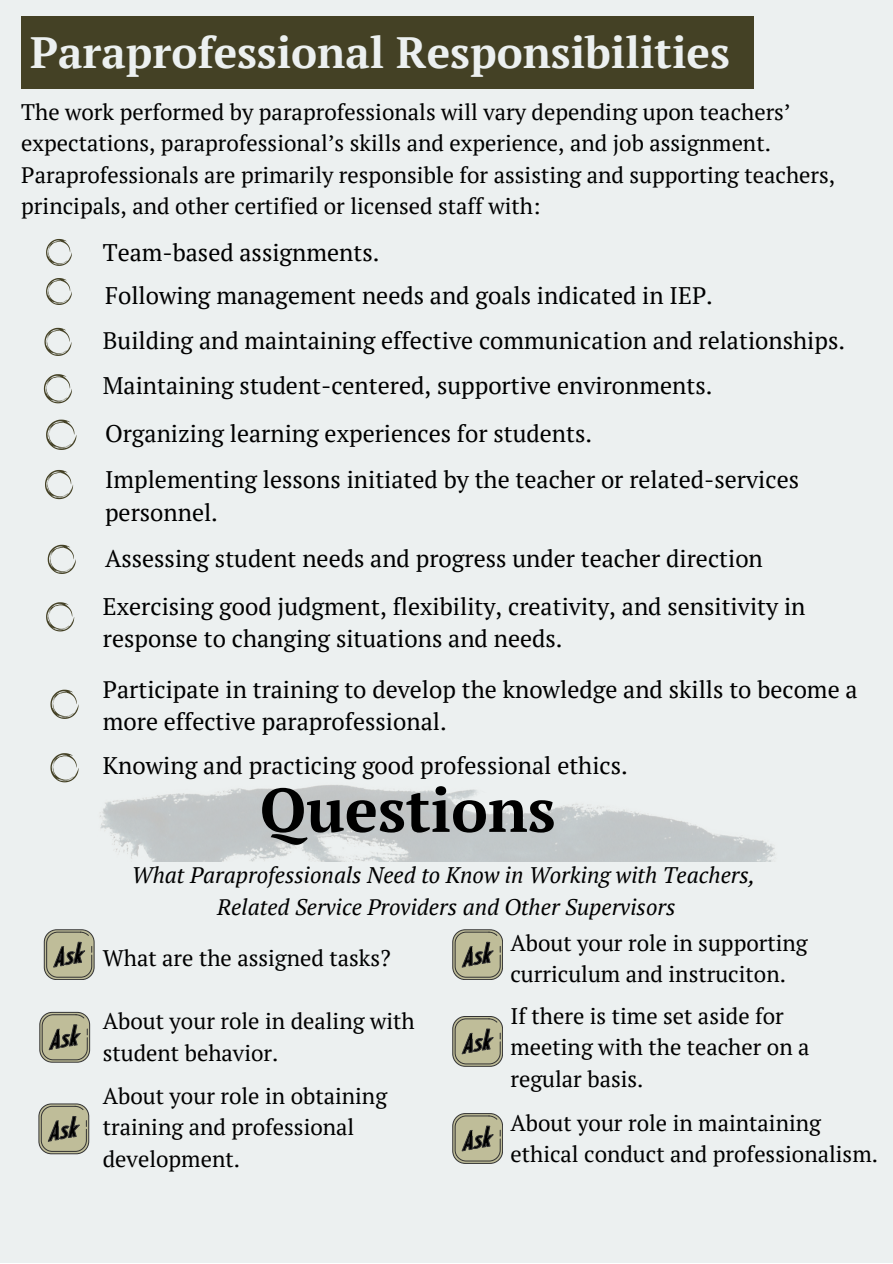
<style>
.page{position:relative;width:893px;height:1264px;background:#fff}
.page>*{position:absolute;margin:0;border:0;box-sizing:border-box;transform-origin:0 0}
.t1{font:700 61.8px "PT Serif";color:#000}
.t2{font:700 43.8px "PT Serif";color:#ecf0f0}
.t3{font:24px/32.5px "PT Serif";color:#000}
.t4{font:22.5px/31.5px "PT Serif";color:#000}
.t5{font:italic 22.5px "PT Serif";color:#000}
</style>
<div class="page">
<div style="left:0;top:0;width:892px;height:1262px;background:#ecf0f0"></div>
<div style="left:21px;top:17px;width:732px;height:72px;background:#444125"></div>
<svg style="left:46px;top:239px;width:26px;height:27px"></svg>
<svg style="left:46px;top:278px;width:26px;height:27px"></svg>
<svg style="left:44px;top:328px;width:27px;height:28px"></svg>
<svg style="left:44px;top:374px;width:28px;height:29px"></svg>
<svg style="left:46px;top:419px;width:30px;height:31px"></svg>
<svg style="left:50px;top:753px;width:29px;height:29px"></svg>
<img style="left:100px;top:785px;width:675px;height:77px">
<div style="left:44px;top:929px;width:50px;height:51px;border:1px solid #333;border-radius:12px"></div>
<svg style="left:46px;top:931px;width:46px;height:47px;background:#9b997e"></svg>
<div style="left:452px;top:929px;width:51px;height:51px;border:1px solid #333;border-radius:12px"></div>
<svg style="left:454px;top:931px;width:47px;height:47px;background:#9b997e"></svg>
<div style="left:39px;top:1011px;width:51px;height:51px;border:1px solid #333;border-radius:12px"></div>
<svg style="left:41px;top:1013px;width:47px;height:47px;background:#9b9a7f"></svg>
<div style="left:452px;top:1016px;width:51px;height:50px;border:1px solid #333;border-radius:12px"></div>
<svg style="left:454px;top:1018px;width:47px;height:46px;background:#9b997e"></svg>
<div style="left:39px;top:1103px;width:50px;height:51px;border:1px solid #333;border-radius:12px"></div>
<svg style="left:40px;top:1105px;width:47px;height:47px;background:#9b997e"></svg>
<div style="left:452px;top:1113px;width:51px;height:50px;border:1px solid #333;border-radius:12px"></div>
<svg style="left:454px;top:1115px;width:47px;height:46px;background:#9b9a7e"></svg>
<svg style="left:45px;top:470px;width:28px;height:29px"></svg>
<svg style="left:48px;top:544px;width:28px;height:30px"></svg>
<svg style="left:46px;top:602px;width:28px;height:29px"></svg>
<svg style="left:50px;top:689px;width:29px;height:30px"></svg>
<p class="t2" style="left:30px;top:22px;width:701px">Paraprofessional Responsibilities</p>
<p class="t4" style="left:21px;top:95px;width:815px">The work performed by paraprofessionals will vary depending upon teachers’ expectations, paraprofessional’s skills and experience, and job assignment.<br>Paraprofessionals are primarily responsible for assisting and supporting teachers, principals, and other certified or licensed staff with:</p>
<p class="t3" style="left:103px;top:236px;width:278px">Team-based assignments.</p>
<p class="t3" style="left:105px;top:278px;width:609px">Following management needs and goals indicated in IEP.</p>
<p class="t3" style="left:103px;top:324px;width:743px">Building and maintaining effective communication and relationships.</p>
<p class="t3" style="left:103px;top:368px;width:611px">Maintaining student-centered, supportive environments.</p>
<p class="t3" style="left:105px;top:417px;width:488px">Organizing learning experiences for students.</p>
<p class="t3" style="left:105px;top:463px;width:695px">Implementing lessons initiated by the teacher or related-services personnel.</p>
<p class="t3" style="left:105px;top:541px;width:659px">Assessing student needs and progress under teacher direction</p>
<p class="t3" style="left:103px;top:589px;width:704px">Exercising good judgment, flexibility, creativity, and sensitivity in response to changing situations and needs.</p>
<p class="t3" style="left:103px;top:672px;width:756px">Participate in training to develop the knowledge and skills to become a more effective paraprofessional.</p>
<p class="t3" style="left:103px;top:749px;width:526px">Knowing and practicing good professional ethics.</p>
<p class="t1" style="left:260px;top:767px;width:297px">Questions</p>
<p class="t5" style="left:132px;top:859px;width:625px">What Paraprofessionals Need to Know in Working with Teachers,</p>
<p class="t5" style="left:217px;top:891px;width:460px">Related Service Providers and Other Supervisors</p>
<p class="t4" style="left:103px;top:942px;width:289px">What are the assigned tasks?</p>
<p class="t4" style="left:510px;top:926px;width:299px">About your role in supporting curriculum and instruciton.</p>
<p class="t4" style="left:103px;top:1005px;width:313px">About your role in dealing with student behavior.</p>
<p class="t4" style="left:510px;top:999px;width:300px">If there is time set aside for meeting with the teacher on a regular basis.</p>
<p class="t4" style="left:103px;top:1079px;width:286px">About your role in obtaining training and professional development.</p>
<p class="t4" style="left:510px;top:1106px;width:369px">About your role in maintaining ethical conduct and professionalism.</p>
</div>
